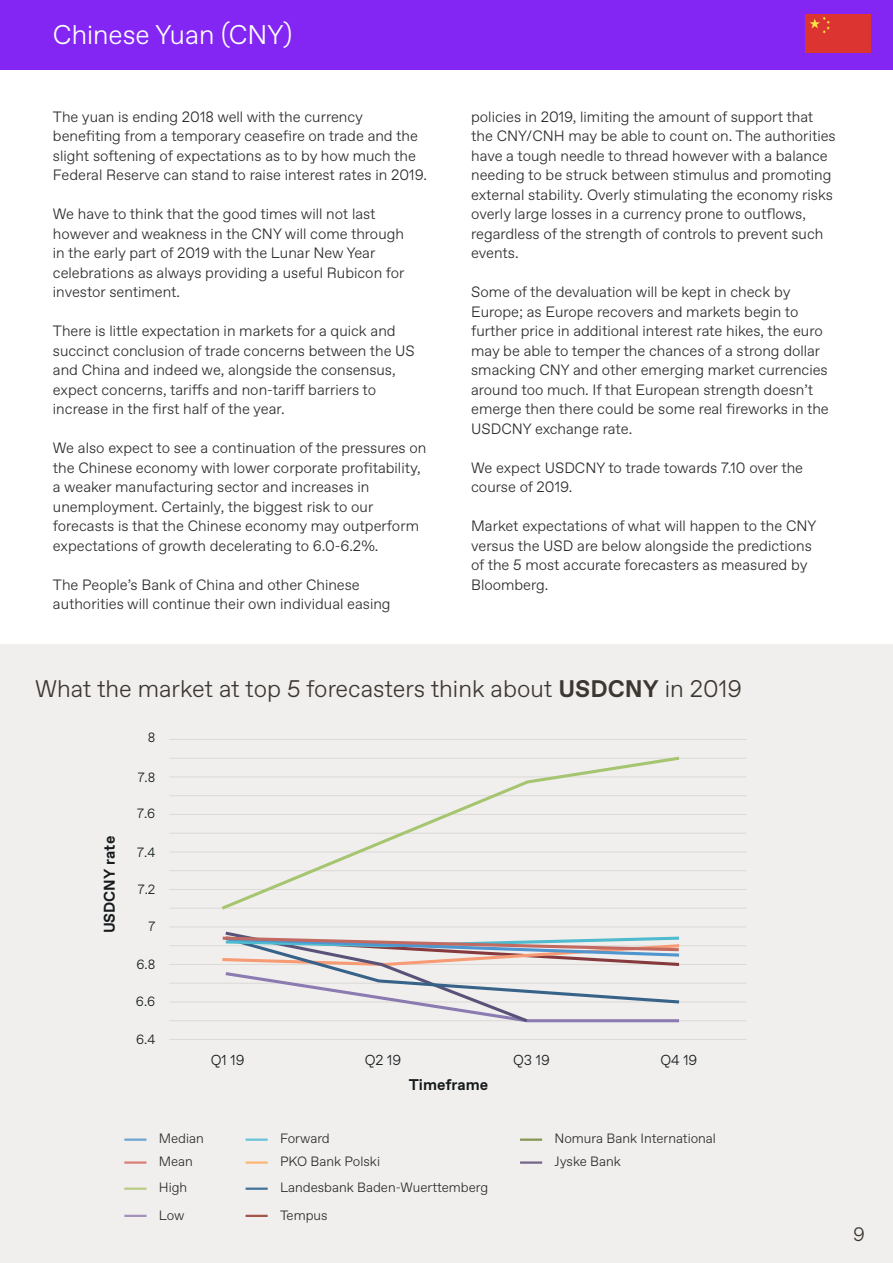
<style>
.page{position:relative;width:893px;height:1263px;background:#fff}
.page>*{position:absolute;margin:0;border:0;box-sizing:border-box;transform-origin:0 0}
.t1{font:300 27px "Favorit Worldfirst";color:#fff}
.t2{font:300 24px "Favorit Worldfirst";color:#3d3732}
.t3{font:300 19.5px "Favorit Worldfirst";color:#3d3732}
.t4{font:700 15.45px "Favorit Worldfirst";color:#151b1d}
.t5{font:300 15px/19.5px "Favorit Worldfirst";color:#2b2d2c}
.t6{font:300 14.4px/25.5px "Favorit Worldfirst";color:#151b1d}
.t7{font:300 13.5px/23px "Favorit Worldfirst";color:#2b2d2c}
.t8{font:300 13.5px "Favorit Worldfirst";color:#151b1d}
.s1{font-weight:700}
</style>
<div class="page">
<div style="left:0;top:0;width:893px;height:69px;background:#8426f3"></div>
<div style="left:0;top:645px;width:893px;height:618px;background:#f1efed"></div>
<hr style="left:169px;top:1039px;width:577px;height:1px;background:#dcdad7">
<hr style="left:169px;top:1020px;width:577px;height:1px;background:#dcdad7">
<hr style="left:169px;top:1001px;width:577px;height:1px;background:#dcdad7">
<hr style="left:169px;top:983px;width:577px;height:1px;background:#dcdad7">
<hr style="left:169px;top:964px;width:577px;height:1px;background:#dcdad7">
<hr style="left:169px;top:945px;width:577px;height:1px;background:#dcdad7">
<hr style="left:169px;top:926px;width:577px;height:1px;background:#dcdad7">
<hr style="left:169px;top:908px;width:577px;height:1px;background:#dcdad7">
<hr style="left:169px;top:889px;width:577px;height:1px;background:#dcdad7">
<hr style="left:169px;top:870px;width:577px;height:1px;background:#dcdad7">
<hr style="left:169px;top:851px;width:577px;height:1px;background:#dcdad7">
<hr style="left:169px;top:833px;width:577px;height:1px;background:#dcdad7">
<hr style="left:169px;top:814px;width:577px;height:1px;background:#dcdad7">
<hr style="left:169px;top:795px;width:577px;height:1px;background:#dcdad7">
<hr style="left:169px;top:776px;width:577px;height:1px;background:#dcdad7">
<hr style="left:169px;top:758px;width:577px;height:1px;background:#dcdad7">
<hr style="left:169px;top:739px;width:577px;height:1px;background:#dcdad7">
<svg style="left:222px;top:757px;width:457px;height:153px"></svg>
<svg style="left:222px;top:932px;width:457px;height:90px"></svg>
<hr style="left:124px;top:1138px;width:22px;height:3px;background:#6ea5d2">
<hr style="left:124px;top:1161px;width:22px;height:3px;background:#d97f77">
<hr style="left:124px;top:1187px;width:22px;height:3px;background:#b7cb82">
<hr style="left:124px;top:1215px;width:22px;height:2px;background:#a291bb">
<hr style="left:246px;top:1138px;width:22px;height:3px;background:#68c4d8">
<hr style="left:246px;top:1161px;width:22px;height:3px;background:#fbb672">
<hr style="left:246px;top:1187px;width:22px;height:3px;background:#437299">
<hr style="left:246px;top:1215px;width:22px;height:2px;background:#a25649">
<hr style="left:520px;top:1138px;width:22px;height:3px;background:#859653">
<div style="left:805px;top:15px;width:66px;height:38px;background:#dc3430"></div>
<svg style="left:809px;top:17px;width:21px;height:17px"></svg>
<hr style="left:520px;top:1161px;width:22px;height:3px;background:#736487">
<h1 class="t1" style="left:53px;top:16px;width:241px">Chinese Yuan (CNY)</h1>
<p class="t5" style="left:53px;top:106px;width:376px">The yuan is ending 2018 well with the currency benefiting from a temporary ceasefire on trade and the slight softening of expectations as to by how much the Federal Reserve can stand to raise interest rates in 2019.</p>
<p class="t5" style="left:53px;top:204px;width:353px">We have to think that the good times will not last however and weakness in the CNY will come through in the early part of 2019 with the Lunar New Year celebrations as always providing a useful Rubicon for investor sentiment.</p>
<p class="t5" style="left:53px;top:321px;width:363px">There is little expectation in markets for a quick and succinct conclusion of trade concerns between the US and China and indeed we, alongside the consensus, expect concerns, tariffs and non-tariff barriers to increase in the first half of the year.</p>
<p class="t5" style="left:53px;top:438px;width:375px">We also expect to see a continuation of the pressures on the Chinese economy with lower corporate profitability, a weaker manufacturing sector and increases in unemployment. Certainly, the biggest risk to our forecasts is that the Chinese economy may outperform expectations of growth decelerating to 6.0-6.2%.</p>
<p class="t5" style="left:53px;top:574px;width:339px">The People’s Bank of China and other Chinese authorities will continue their own individual easing</p>
<p class="t5" style="left:471px;top:106px;width:366px">policies in 2019, limiting the amount of support that the CNY/CNH may be able to count on. The authorities have a tough needle to thread however with a balance needing to be struck between stimulus and promoting external stability. Overly stimulating the economy risks overly large losses in a currency prone to outflows, regardless of the strength of controls to prevent such events.</p>
<p class="t5" style="left:471px;top:282px;width:359px">Some of the devaluation will be kept in check by Europe; as Europe recovers and markets begin to further price in additional interest rate hikes, the euro may be able to temper the chances of a strong dollar smacking CNY and other emerging market currencies around too much. If that European strength doesn’t emerge then there could be some real fireworks in the USDCNY exchange rate.</p>
<p class="t5" style="left:471px;top:457px;width:333px">We expect USDCNY to trade towards 7.10 over the course of 2019.</p>
<p class="t5" style="left:471px;top:516px;width:347px">Market expectations of what will happen to the CNY versus the USD are below alongside the predictions of the 5 most accurate forecasters as measured by Bloomberg.</p>
<h2 class="t2" style="left:35px;top:673px;width:708px">What the market at top 5 forecasters think about <span class="s1">USDCNY</span> in 2019</h2>
<p class="t8" style="left:148px;top:729px;width:9px">8</p>
<p class="t8" style="left:138px;top:768px;width:19px">7.8</p>
<p class="t4" style="left:101px;top:933px;width:99px;rotate:-90deg">USDCNY rate</p>
<p class="t8" style="left:137px;top:805px;width:20px">7.6</p>
<p class="t8" style="left:137px;top:843px;width:20px">7.4</p>
<p class="t8" style="left:138px;top:880px;width:19px">7.2</p>
<p class="t8" style="left:148px;top:917px;width:8px">7</p>
<p class="t8" style="left:137px;top:955px;width:20px">6.8</p>
<p class="t8" style="left:136px;top:992px;width:21px">6.6</p>
<p class="t8" style="left:136px;top:1030px;width:21px">6.4</p>
<p class="t6" style="left:211px;top:1046px;width:35px">Q1 19</p>
<p class="t6" style="left:365px;top:1046px;width:38px">Q2 19</p>
<p class="t6" style="left:513px;top:1046px;width:38px">Q3 19</p>
<p class="t6" style="left:660px;top:1046px;width:38px">Q4 19</p>
<p class="t4" style="left:409px;top:1076px;width:81px">Timeframe</p>
<p class="t6" style="left:160px;top:1119px;width:226px">Median<br>Low<br>Landesbank Baden-Wuerttemberg</p>
<p class="t7" style="left:159px;top:1127px;width:47px">Median<br>Mean</p>
<p class="t7" style="left:159px;top:1174px;width:30px;line-height:27.2px">High<br>Low</p>
<p class="t7" style="left:280px;top:1127px;width:102px">Forward<br>PKO Bank Polski</p>
<p class="t7" style="left:280px;top:1174px;width:210px;line-height:27.2px">Landesbank Baden-Wuerttemberg<br>Tempus</p>
<p class="t6" style="left:437px;top:1170px;width:54px">Tempus</p>
<p class="t6" style="left:560px;top:1121px;width:109px">High<br>PKO Bank Polski</p>
<p class="t7" style="left:554px;top:1127px;width:163px">Nomura Bank International<br>Jyske Bank</p>
<h3 class="t3" style="left:853px;top:1221px;width:13px">9</h3>
</div>
